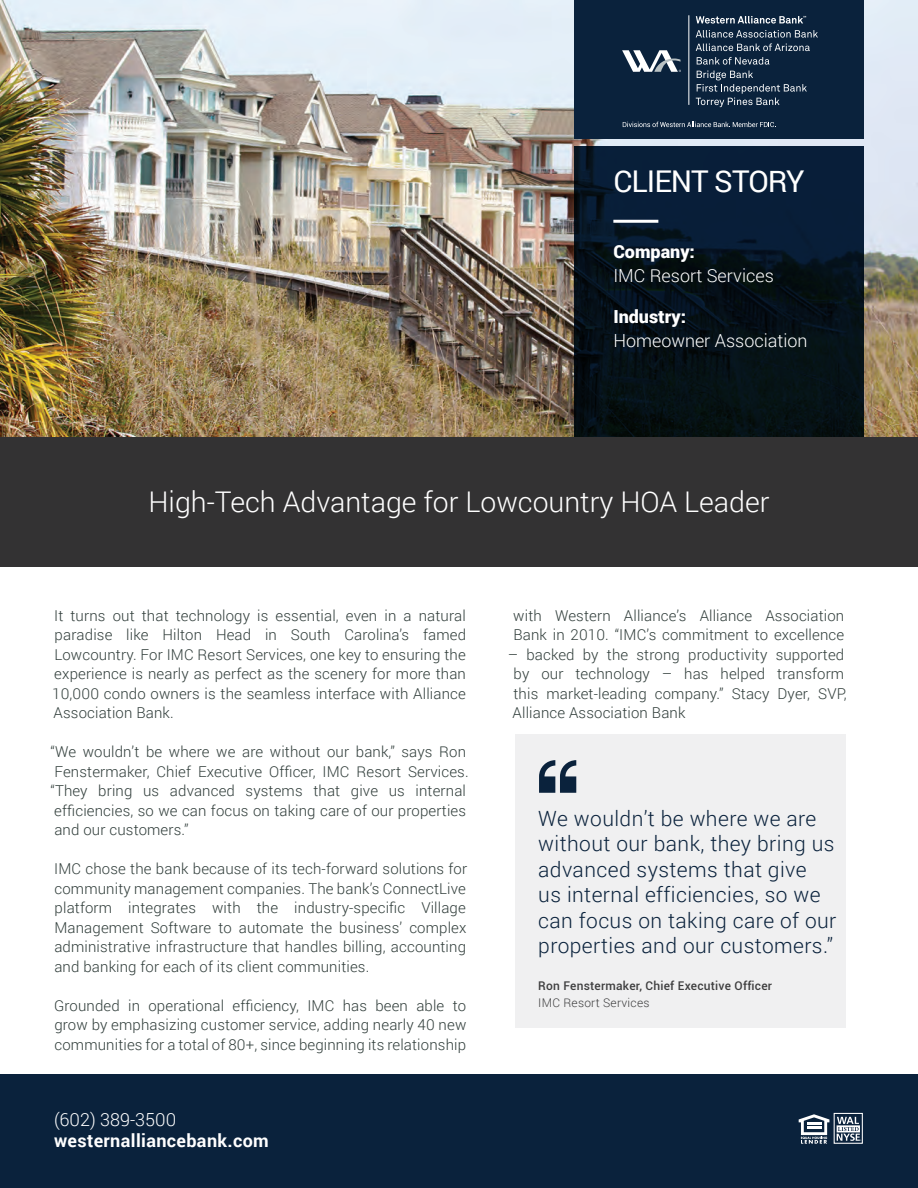
<style>
.page{position:relative;width:918px;height:1188px;background:#fff}
.page>*{position:absolute;margin:0;border:0;box-sizing:border-box;transform-origin:0 0}
.t1{font:30px "Roboto";letter-spacing:-.03em;color:#fff}
.t2{font:300 28.5px "Roboto";color:#fff}
.t3{font:300 21px/25.5px "Roboto";letter-spacing:.02em;color:#0a223c}
.t4{font:300 18px "Roboto";color:#fff}
.t5{font:700 18px "Roboto";letter-spacing:.02em;color:#fff}
.t6{font:900 18px "Roboto";color:#fff}
.t7{font:300 15px/19.5px "Roboto";letter-spacing:.01em;color:#303d3a;text-align:justify}
.t8{font:500 12px "Roboto";letter-spacing:.02em;color:#3e3e3f}
.t9{font:300 12px "Roboto";letter-spacing:.02em;color:#3e3e3f}
</style>
<div class="page">
<img style="left:0;top:0;width:918px;height:437px">
<div style="left:574px;top:0;width:289px;height:138px;background:#0a223c"></div>
<svg style="left:575px;top:146px;width:289px;height:291px"></svg>
<svg style="left:623px;top:122px;width:153px;height:5px"></svg>
<svg style="left:622px;top:50px;width:59px;height:22px"></svg>
<svg style="left:696px;top:16px;width:110px;height:8px"></svg>
<svg style="left:696px;top:30px;width:122px;height:21px"></svg>
<svg style="left:697px;top:57px;width:72px;height:8px"></svg>
<svg style="left:696px;top:71px;width:111px;height:36px"></svg>
<div style="left:0;top:437px;width:918px;height:130px;background:#333233"></div>
<hr style="left:613px;top:220px;width:45px;height:3px;background:#fff">
<div style="left:515px;top:734px;width:331px;height:294px;background:#efeff0"></div>
<svg style="left:539px;top:760px;width:37px;height:33px"></svg>
<div style="left:0;top:1074px;width:918px;height:114px;background:#0a223c"></div>
<svg style="left:837px;top:1117px;width:24px;height:24px"></svg>
<div style="left:834px;top:1113px;width:29px;height:31px;border:1px solid #fff"></div>
<svg style="left:799px;top:1114px;width:30px;height:30px"></svg>
<h1 class="t1" style="left:613px;top:161px;width:193px">CLIENT STORY</h1>
<p class="t6" style="left:613px;top:238px;width:83px">Company:</p>
<p class="t4" style="left:613px;top:263px;width:162px">IMC Resort Services</p>
<p class="t6" style="left:613px;top:303px;width:74px">Industry:</p>
<p class="t4" style="left:613px;top:328px;width:196px">Homeowner Association</p>
<h2 class="t2" style="left:148px;top:483px;width:623px">High-Tech Advantage for Lowcountry HOA Leader</h2>
<p class="t7" style="left:52px;top:605px;width:415px">It turns out that technology is essential, even in a natural paradise like Hilton Head in South Carolina’s famed Lowcountry. For IMC Resort Services, one key to ensuring the experience is nearly as perfect as the scenery for more than 10,000 condo owners is the seamless interface with Alliance Association Bank.</p>
<p class="t7" style="left:50px;top:741px;width:420px;text-align:left">“We wouldn’t be where we are without our bank,” says Ron Fenstermaker, Chief Executive Officer, IMC Resort Services. “They bring us advanced systems that give us internal efficiencies, so we can focus on taking care of our properties and our customers.”</p>
<p class="t7" style="left:54px;top:858px;width:415px">IMC chose the bank because of its tech-forward solutions for community management companies. The bank’s ConnectLive platform integrates with the industry-specific Village Management Software to automate the business’ complex administrative infrastructure that handles billing, accounting and banking for each of its client communities.</p>
<p class="t7" style="left:54px;top:995px;width:414px">Grounded in operational efficiency, IMC has been able to grow by emphasizing customer service, adding nearly 40 new communities for a total of 80+, since beginning its relationship</p>
<p class="t4" style="left:54px;top:1107px;width:124px">(602) 389-3500</p>
<p class="t5" style="left:54px;top:1128px;width:216px">westernalliancebank.com</p>
<p class="t7" style="left:513px;top:605px;width:333px">with Western Alliance’s Alliance Association<br>Bank in 2010. “IMC’s commitment to excellence</p>
<p class="t7" style="left:513px;top:644px;width:336px;text-align:left;text-indent:-5px">– backed by the strong productivity supported by our technology – has helped transform this market-leading company.” Stacy Dyer, SVP, Alliance Association Bank</p>
<h3 class="t3" style="left:538px;top:805px;width:300px">We wouldn’t be where we are without our bank, they bring us advanced systems that give<br>us internal efficiencies, so we can focus on taking care of our properties and our customers.”</h3>
<p class="t8" style="left:538px;top:977px;width:235px">Ron Fenstermaker, Chief Executive Officer</p>
<p class="t9" style="left:538px;top:994px;width:113px">IMC Resort Services</p>
</div>
